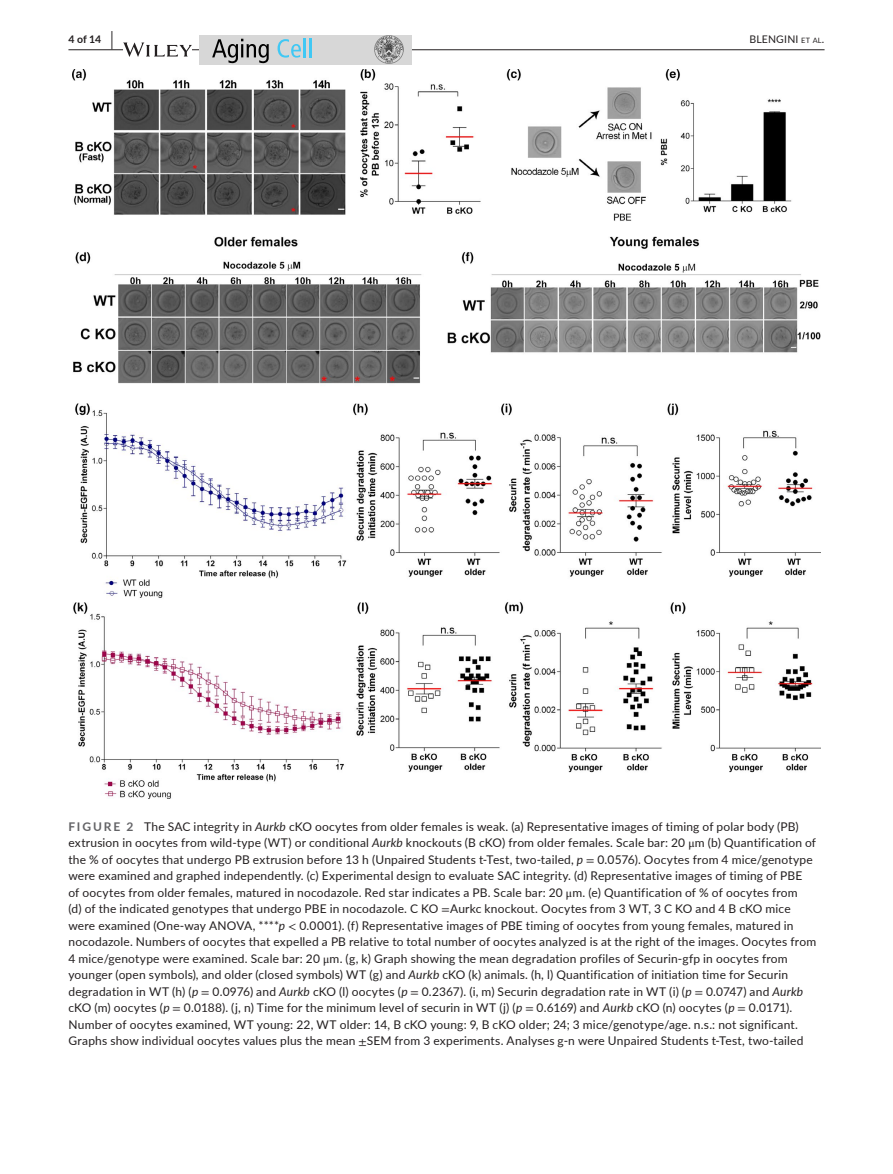
<style>
.page{position:relative;width:893px;height:1174px;background:#fff}
.page>*{position:absolute;margin:0;border:0;box-sizing:border-box;transform-origin:0 0}
.t1{font:12px/16.5px "Lato";letter-spacing:.015em;color:#231f20}
.t2{font:10.5px "Lato";letter-spacing:.02em;color:#231f20}
.t3{font:700 10.5px "Lato";color:#231f20}
.s1{font-size:19.5px}
.s2{font-size:7.35px}
.s3{font-weight:700;color:#636366}
.s4{font-style:italic}
.s5{font-family:"STIX"}
</style>
<div class="page">
<hr style="left:68px;top:49px;width:756px;height:1px;background:#231f20">
<svg style="left:123px;top:42px;width:69px;height:15px"></svg>
<div style="left:200px;top:35px;width:212px;height:29px;background:#d7d7d7"></div>
<svg style="left:212px;top:39px;width:57px;height:24px"></svg>
<svg style="left:278px;top:38px;width:33px;height:20px"></svg>
<img style="left:375px;top:35px;width:28px;height:29px">
<img style="left:72px;top:69px;width:749px;height:729px">
<p class="t3" style="left:68px;top:31px;width:46px">4 of 14 <span class="s1">|</span></p>
<p class="t2" style="left:749px;top:31px;width:77px">BLENGINI <span class="s2">et al</span>.</p>
<p class="t1" style="left:68px;top:817px;width:749px"><span class="s3">FIGURE 2</span> The SAC integrity in <span class="s4">Aurkb</span> cKO oocytes from older females is weak. (a) Representative images of timing of polar body (PB) extrusion in oocytes from wild-type (WT) or conditional <span class="s4">Aurkb</span> knockouts (B cKO) from older females. Scale bar: 20 <span class="s5">μ</span>m (b) Quantification of the % of oocytes that undergo PB extrusion before 13 h (Unpaired Students t-Test, two-tailed, <span class="s4">p</span> <span class="s5">=</span> 0.0576). Oocytes from 4 mice/genotype were examined and graphed independently. (c) Experimental design to evaluate SAC integrity. (d) Representative images of timing of PBE of oocytes from older females, matured in nocodazole. Red star indicates a PB. Scale bar: 20 <span class="s5">μ</span>m. (e) Quantification of % of oocytes from<br>(d) of the indicated genotypes that undergo PBE in nocodazole. C KO <span class="s5">=</span>Aurkc knockout. Oocytes from 3 WT, 3 C KO and 4 B cKO mice were examined (One-way ANOVA, ****<span class="s4">p</span> <span class="s5">&lt;</span> 0.0001). (f) Representative images of PBE timing of oocytes from young females, matured in nocodazole. Numbers of oocytes that expelled a PB relative to total number of oocytes analyzed is at the right of the images. Oocytes from 4 mice/genotype were examined. Scale bar: 20 <span class="s5">μ</span>m. (g, k) Graph showing the mean degradation profiles of Securin-gfp in oocytes from younger (open symbols), and older (closed symbols) WT (g) and <span class="s4">Aurkb</span> cKO (k) animals. (h, l) Quantification of initiation time for Securin degradation in WT (h) (<span class="s4">p</span> <span class="s5">=</span> 0.0976) and <span class="s4">Aurkb</span> cKO (l) oocytes (<span class="s4">p</span> <span class="s5">=</span> 0.2367). (i, m) Securin degradation rate in WT (i) (<span class="s4">p</span> <span class="s5">=</span> 0.0747) and <span class="s4">Aurkb </span>cKO (m) oocytes (<span class="s4">p</span> <span class="s5">=</span> 0.0188). (j, n) Time for the minimum level of securin in WT (j) (<span class="s4">p</span> <span class="s5">=</span> 0.6169) and <span class="s4">Aurkb</span> cKO (n) oocytes (<span class="s4">p</span> <span class="s5">=</span> 0.0171).<br>Number of oocytes examined, WT young: 22, WT older: 14, B cKO young: 9, B cKO older; 24; 3 mice/genotype/age. n.s.: not significant.<br>Graphs show individual oocytes values plus the mean <span class="s5">±</span>SEM from 3 experiments. Analyses g-n were Unpaired Students t-Test, two-tailed</p>
</div>
